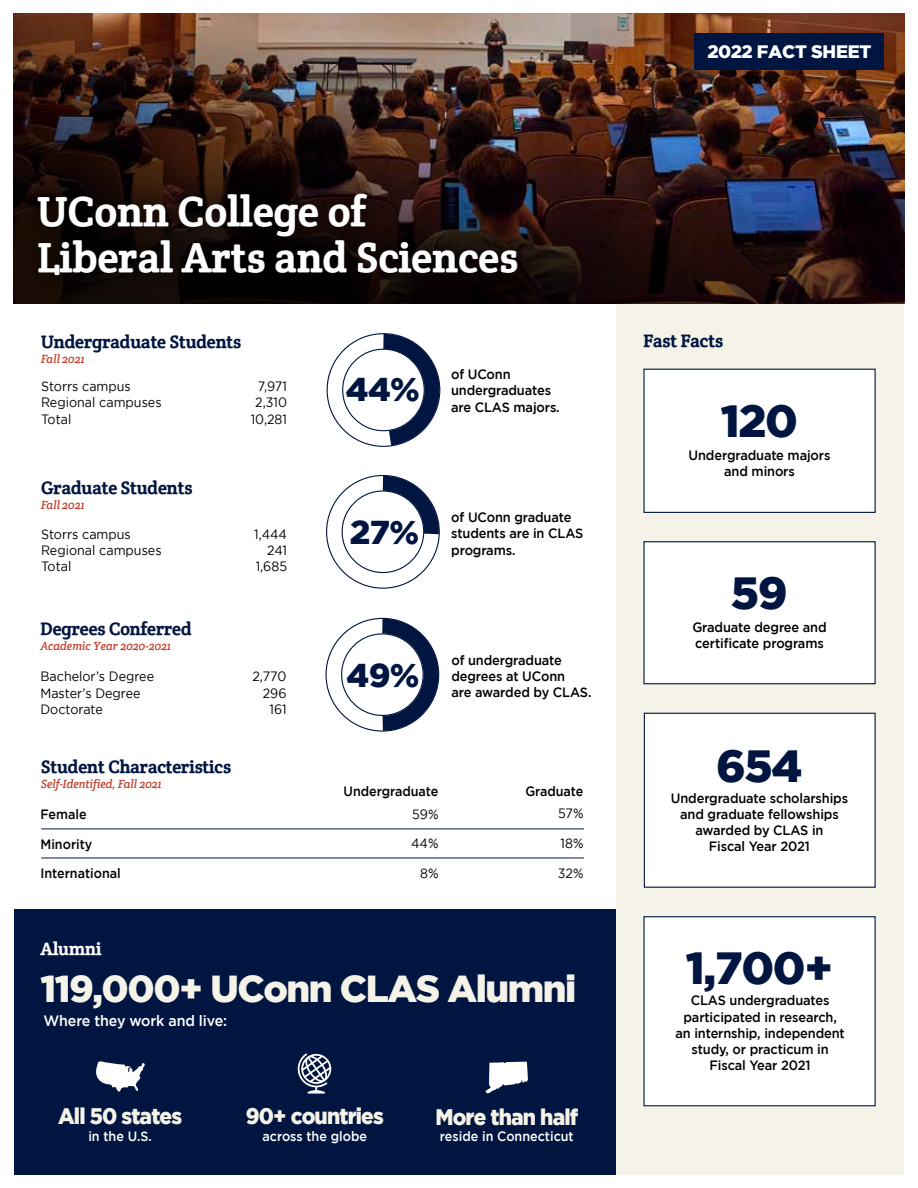
<style>
.page{position:relative;width:918px;height:1188px;background:#fff}
.page>*{position:absolute;margin:0;border:0;box-sizing:border-box;transform-origin:0 0}
.t1{font:900 45px "Gotham";letter-spacing:-.03em;color:#001641}
.t2{font:42px/46.5px "Crete Round Darker";letter-spacing:.01em;color:#fff}
.t3{font:900 37.5px "Gotham";letter-spacing:-.04em;color:#f5f3e7}
.t4{font:900 33px "Gotham";color:#001641}
.t5{font:900 22.5px "Gotham";letter-spacing:-.04em;color:#f5f3e7;scale:.93 1}
.t6{font:18px "Crete Round Darker";color:#001641}
.t7{font:900 18px "Gotham";letter-spacing:-.015em;color:#fff}
.t8{font:18px "Crete Round Darker";color:#fff}
.t9{font:500 15px "Gotham";letter-spacing:-.01em;color:#fff;scale:.95 1}
.t10{font:500 13.5px/16.2px "Gotham";letter-spacing:-.01em;color:#000;scale:.95 1}
.t11{font:13.5px "Gotham";color:#000;scale:.93 1}
.t12{font:500 13.5px "Gotham";letter-spacing:-.01em;color:#000;scale:.93 1}
.t13{font:500 13.5px "Gotham";color:#fff;scale:.93 1}
.t14{font:italic 12px "Crete Round";color:#c13f2b;scale:.95 1}
</style>
<div class="page">
<div style="left:14px;top:909px;width:602px;height:265px;background:#001641"></div>
<div style="left:616px;top:302px;width:288px;height:873px;background:#f5f3e7"></div>
<div style="left:643px;top:369px;width:233px;height:144px;background:#fff;border:1px solid #001641"></div>
<div style="left:644px;top:713px;width:232px;height:175px;background:#fff;border:1px solid #001641"></div>
<div style="left:643px;top:916px;width:233px;height:190px;background:#fff;border:1px solid #001641"></div>
<div style="left:643px;top:541px;width:233px;height:143px;background:#fff;border:1px solid #001641"></div>
<img style="left:14px;top:14px;width:890px;height:290px">
<svg style="left:17px;top:172px;width:522px;height:124px;background:#120908"></svg>
<div style="left:694px;top:33px;width:190px;height:37px;background:#001641"></div>
<hr style="left:41px;top:858px;width:543px;height:1px;background:#001641">
<hr style="left:41px;top:829px;width:543px;height:1px;background:#001641">
<svg style="left:326px;top:333px;width:115px;height:114px"></svg>
<svg style="left:326px;top:474px;width:114px;height:115px"></svg>
<svg style="left:325px;top:617px;width:115px;height:115px"></svg>
<svg style="left:96px;top:1061px;width:49px;height:31px"></svg>
<svg style="left:298px;top:1053px;width:33px;height:41px"></svg>
<svg style="left:486px;top:1062px;width:42px;height:31px"></svg>
<h1 class="t7" style="left:708px;top:41px;width:165px">2022 FACT SHEET</h1>
<h1 class="t2" style="left:38px;top:187px;width:482px">UConn College of<br>Liberal Arts and Sciences</h1>
<h2 class="t6" style="left:41px;top:330px;width:202px">Undergraduate Students</h2>
<h2 class="t14" style="left:41px;top:351px;width:47px">Fall 2021</h2>
<p class="t11" style="left:41px;top:379px;width:98px">Storrs campus</p>
<p class="t11" style="left:258px;top:379px;width:33px">7,971</p>
<p class="t11" style="left:41px;top:395px;width:131px">Regional campuses</p>
<p class="t11" style="left:255px;top:395px;width:36px">2,310</p>
<p class="t11" style="left:41px;top:411px;width:34px">Total</p>
<p class="t11" style="left:251px;top:411px;width:40px">10,281</p>
<h2 class="t6" style="left:41px;top:476px;width:153px">Graduate Students</h2>
<h2 class="t14" style="left:41px;top:497px;width:47px">Fall 2021</h2>
<p class="t11" style="left:41px;top:526px;width:98px">Storrs campus</p>
<p class="t11" style="left:254px;top:526px;width:37px">1,444</p>
<p class="t11" style="left:41px;top:543px;width:131px">Regional campuses</p>
<p class="t11" style="left:267px;top:543px;width:23px">241</p>
<p class="t11" style="left:41px;top:559px;width:34px">Total</p>
<p class="t11" style="left:256px;top:559px;width:35px">1,685</p>
<h2 class="t6" style="left:40px;top:617px;width:153px">Degrees Conferred</h2>
<h2 class="t14" style="left:40px;top:638px;width:139px">Academic Year 2020-2021</h2>
<p class="t11" style="left:40px;top:669px;width:124px">Bachelor’s Degree</p>
<p class="t11" style="left:252px;top:669px;width:38px">2,770</p>
<p class="t11" style="left:40px;top:685px;width:109px">Master’s Degree</p>
<p class="t11" style="left:263px;top:685px;width:27px">296</p>
<p class="t11" style="left:40px;top:701px;width:69px">Doctorate</p>
<p class="t11" style="left:270px;top:701px;width:20px">161</p>
<h2 class="t6" style="left:41px;top:755px;width:191px">Student Characteristics</h2>
<h2 class="t14" style="left:41px;top:776px;width:128px">Self-Identified, Fall 2021</h2>
<p class="t4" style="left:346px;top:370px;width:75px">44%</p>
<p class="t10" style="left:451px;top:366px;width:116px">of UConn undergraduates are CLAS majors.</p>
<p class="t4" style="left:350px;top:513px;width:71px">27%</p>
<p class="t10" style="left:451px;top:509px;width:141px">of UConn graduate students are in CLAS programs.</p>
<p class="t4" style="left:347px;top:656px;width:74px">49%</p>
<p class="t10" style="left:451px;top:652px;width:149px">of undergraduate degrees at UConn<br>are awarded by CLAS.</p>
<p class="t12" style="left:344px;top:783px;width:104px">Undergraduate</p>
<p class="t12" style="left:525px;top:783px;width:64px">Graduate</p>
<p class="t12" style="left:40px;top:806px;width:51px">Female</p>
<p class="t11" style="left:412px;top:806px;width:30px">59%</p>
<p class="t11" style="left:558px;top:806px;width:29px">57%</p>
<p class="t12" style="left:40px;top:836px;width:57px">Minority</p>
<p class="t11" style="left:411px;top:836px;width:31px">44%</p>
<p class="t11" style="left:561px;top:836px;width:26px">18%</p>
<p class="t12" style="left:40px;top:866px;width:88px">International</p>
<p class="t11" style="left:420px;top:866px;width:21px">8%</p>
<p class="t11" style="left:558px;top:866px;width:29px">32%</p>
<h2 class="t8" style="left:40px;top:937px;width:62px">Alumni</h2>
<p class="t3" style="left:40px;top:967px;width:537px">119,000+ UConn CLAS Alumni</p>
<p class="t9" style="left:44px;top:1012px;width:195px">Where they work and live:</p>
<p class="t5" style="left:58px;top:1103px;width:135px">All 50 states</p>
<p class="t13" style="left:88px;top:1128px;width:70px">in the U.S.</p>
<p class="t5" style="left:246px;top:1103px;width:150px">90+ countries</p>
<p class="t13" style="left:263px;top:1128px;width:114px">across the globe</p>
<p class="t5" style="left:435px;top:1104px;width:155px">More than half</p>
<p class="t13" style="left:440px;top:1128px;width:145px">reside in Connecticut</p>
<h2 class="t6" style="left:643px;top:329px;width:81px">Fast Facts</h2>
<p class="t1" style="left:721px;top:395px;width:79px">120</p>
<p class="t10" style="left:689px;top:447px;width:151px;text-align:center">Undergraduate majors and minors</p>
<p class="t1" style="left:731px;top:567px;width:58px">59</p>
<p class="t10" style="left:692px;top:619px;width:143px">Graduate degree and certificate programs</p>
<p class="t1" style="left:716px;top:740px;width:88px">654</p>
<p class="t10" style="left:671px;top:789px;width:188px;text-align:center">Undergraduate scholarships and graduate fellowships awarded by CLAS in<br>Fiscal Year 2021</p>
<p class="t1" style="left:686px;top:942px;width:149px">1,700+</p>
<p class="t10" style="left:675px;top:992px;width:180px;text-align:center">CLAS undergraduates participated in research, an internship, independent study, or practicum in<br>Fiscal Year 2021</p>
</div>
